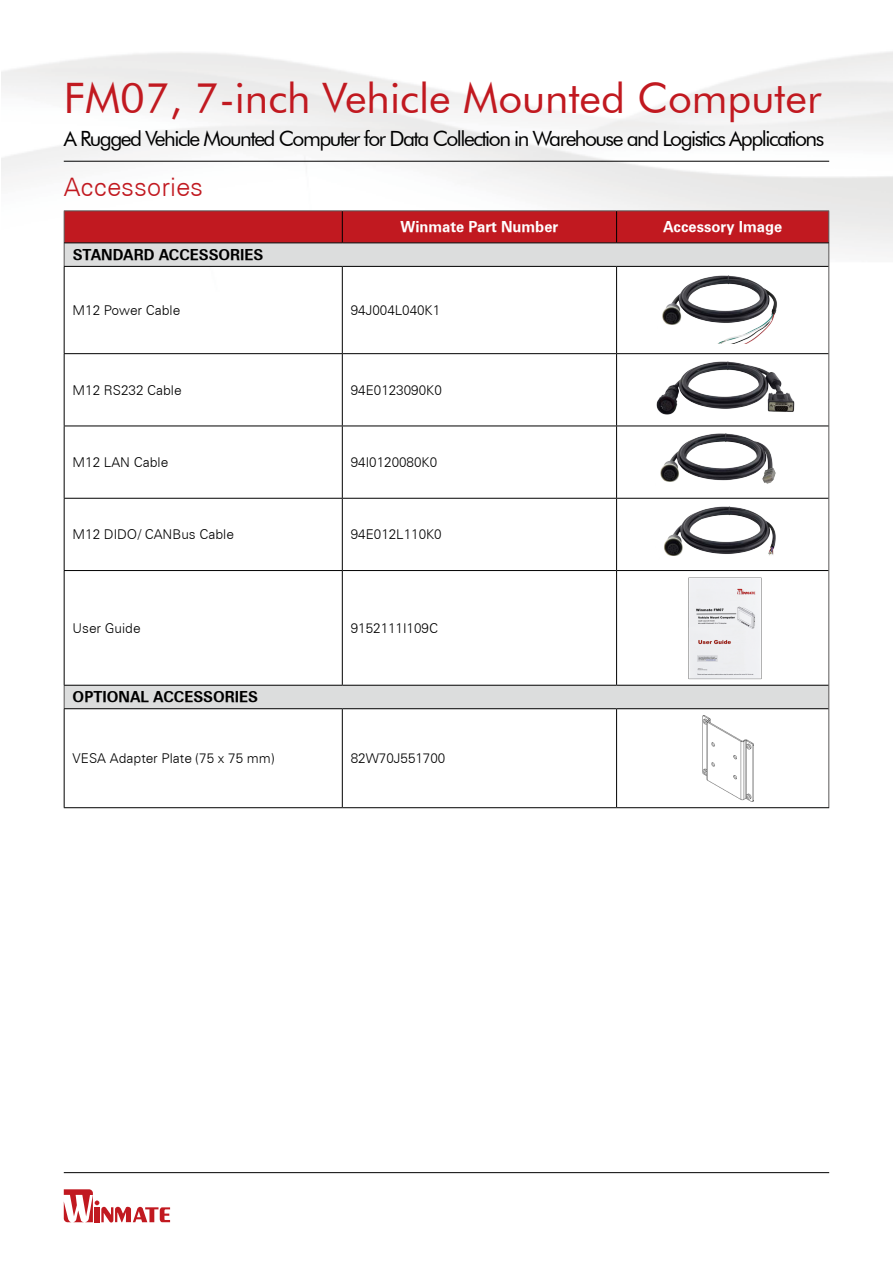
<style>
.page{position:relative;width:893px;height:1263px;background:#fff}
.page>*{position:absolute;margin:0;border:0;box-sizing:border-box;transform-origin:0 0}
.t1{font:42px "Futura BT";color:#c11920}
.t2{font:300 25.5px "Zurich BT";color:#c11920}
.t3{font:21px "Futura BT";letter-spacing:-.07em;color:#000}
.t4{font:15px "Zurich Bold BT";color:#000}
.t5{font:15px "Zurich Bold BT";color:#fff}
.t6{font:300 13.5px "Zurich BT";color:#000}
</style>
<div class="page">
<svg style="left:64px;top:1189px;width:106px;height:33px"></svg>
<hr style="left:64px;top:1172px;width:765px;height:1px;background:#000">
<hr style="left:64px;top:161px;width:765px;height:1px;background:#000">
<img style="left:702px;top:716px;width:51px;height:85px">
<svg style="left:65px;top:267px;width:763px;height:441px"></svg>
<hr style="left:64px;top:210px;width:278px;height:1px;background:#595757">
<hr style="left:342px;top:210px;width:275px;height:1px;background:#595757">
<hr style="left:617px;top:210px;width:212px;height:1px;background:#595757">
<svg style="left:64px;top:211px;width:765px;height:55px;background:#c96b6e"></svg>
<hr style="left:828px;top:266px;width:1px;height:88px;background:#595757">
<hr style="left:828px;top:354px;width:1px;height:72px;background:#595757">
<hr style="left:828px;top:426px;width:1px;height:72px;background:#595757">
<hr style="left:828px;top:498px;width:1px;height:72px;background:#595757">
<hr style="left:828px;top:570px;width:1px;height:115px;background:#595757">
<svg style="left:64px;top:686px;width:1px;height:22px"></svg>
<svg style="left:828px;top:685px;width:1px;height:24px"></svg>
<hr style="left:828px;top:709px;width:1px;height:98px;background:#595757">
<hr style="left:342px;top:211px;width:1px;height:31px;background:#000">
<hr style="left:616px;top:211px;width:1px;height:31px;background:#000">
<hr style="left:64px;top:242px;width:278px;height:1px;background:#000">
<hr style="left:342px;top:242px;width:275px;height:1px;background:#000">
<hr style="left:617px;top:242px;width:212px;height:1px;background:#000">
<hr style="left:64px;top:685px;width:278px;height:1px;background:#000">
<hr style="left:342px;top:685px;width:275px;height:1px;background:#000">
<hr style="left:617px;top:685px;width:211px;height:1px;background:#000">
<hr style="left:64px;top:267px;width:1px;height:86px;background:#000">
<hr style="left:342px;top:267px;width:1px;height:86px;background:#000">
<hr style="left:617px;top:266px;width:211px;height:1px;background:#000">
<hr style="left:616px;top:267px;width:1px;height:86px;background:#000">
<hr style="left:64px;top:353px;width:278px;height:1px;background:#000">
<hr style="left:64px;top:354px;width:1px;height:72px;background:#000">
<hr style="left:342px;top:353px;width:275px;height:1px;background:#000">
<hr style="left:342px;top:354px;width:1px;height:72px;background:#000">
<hr style="left:617px;top:353px;width:211px;height:1px;background:#000">
<hr style="left:616px;top:354px;width:1px;height:72px;background:#000">
<hr style="left:64px;top:426px;width:278px;height:1px;background:#000">
<hr style="left:64px;top:426px;width:1px;height:72px;background:#000">
<hr style="left:342px;top:426px;width:275px;height:1px;background:#000">
<hr style="left:342px;top:426px;width:1px;height:72px;background:#000">
<hr style="left:617px;top:426px;width:211px;height:1px;background:#000">
<hr style="left:616px;top:426px;width:1px;height:72px;background:#000">
<hr style="left:64px;top:498px;width:278px;height:1px;background:#000">
<hr style="left:64px;top:499px;width:1px;height:71px;background:#000">
<hr style="left:342px;top:498px;width:275px;height:1px;background:#000">
<hr style="left:342px;top:499px;width:1px;height:71px;background:#000">
<hr style="left:617px;top:498px;width:211px;height:1px;background:#000">
<hr style="left:616px;top:499px;width:1px;height:71px;background:#000">
<hr style="left:64px;top:570px;width:278px;height:1px;background:#000">
<hr style="left:64px;top:571px;width:1px;height:114px;background:#000">
<hr style="left:342px;top:570px;width:275px;height:1px;background:#000">
<hr style="left:342px;top:571px;width:1px;height:114px;background:#000">
<hr style="left:617px;top:570px;width:211px;height:1px;background:#000">
<hr style="left:616px;top:571px;width:1px;height:114px;background:#000">
<hr style="left:64px;top:709px;width:1px;height:98px;background:#000">
<hr style="left:342px;top:709px;width:1px;height:98px;background:#000">
<hr style="left:617px;top:708px;width:211px;height:1px;background:#000">
<hr style="left:616px;top:709px;width:1px;height:98px;background:#000">
<hr style="left:64px;top:807px;width:278px;height:1px;background:#000">
<hr style="left:342px;top:807px;width:275px;height:1px;background:#000">
<hr style="left:617px;top:807px;width:212px;height:1px;background:#000">
<hr style="left:64px;top:266px;width:278px;height:1px;background:#000">
<hr style="left:342px;top:266px;width:275px;height:1px;background:#000">
<hr style="left:64px;top:708px;width:278px;height:1px;background:#000">
<hr style="left:342px;top:708px;width:275px;height:1px;background:#000">
<h1 class="t1" style="left:64px;top:72px;width:759px">FM07, 7-inch Vehicle Mounted Computer</h1>
<h3 class="t3" style="left:64px;top:125px;width:762px">A Rugged Vehicle Mounted Computer for Data Collection in Warehouse and Logistics Applications</h3>
<h2 class="t2" style="left:64px;top:172px;width:141px">Accessories</h2>
<p class="t5" style="left:401px;top:218px;width:159px">Winmate Part Number</p>
<p class="t5" style="left:663px;top:218px;width:121px">Accessory Image</p>
<p class="t4" style="left:73px;top:246px;width:192px">STANDARD ACCESSORIES</p>
<p class="t6" style="left:73px;top:302px;width:109px">M12 Power Cable</p>
<p class="t6" style="left:351px;top:302px;width:91px">94J004L040K1</p>
<p class="t6" style="left:73px;top:382px;width:110px">M12 RS232 Cable</p>
<p class="t6" style="left:351px;top:382px;width:92px">94E0123090K0</p>
<p class="t6" style="left:73px;top:454px;width:97px">M12 LAN Cable</p>
<p class="t6" style="left:351px;top:454px;width:88px">94I0120080K0</p>
<p class="t6" style="left:73px;top:526px;width:163px">M12 DIDO/ CANBus Cable</p>
<p class="t6" style="left:351px;top:526px;width:92px">94E012L110K0</p>
<p class="t6" style="left:73px;top:620px;width:69px">User Guide</p>
<p class="t6" style="left:351px;top:620px;width:89px">9152111I109C</p>
<p class="t4" style="left:73px;top:688px;width:187px">OPTIONAL ACCESSORIES</p>
<p class="t6" style="left:73px;top:750px;width:204px">VESA Adapter Plate (75 x 75 mm)</p>
<p class="t6" style="left:351px;top:750px;width:96px">82W70J551700</p>
</div>
